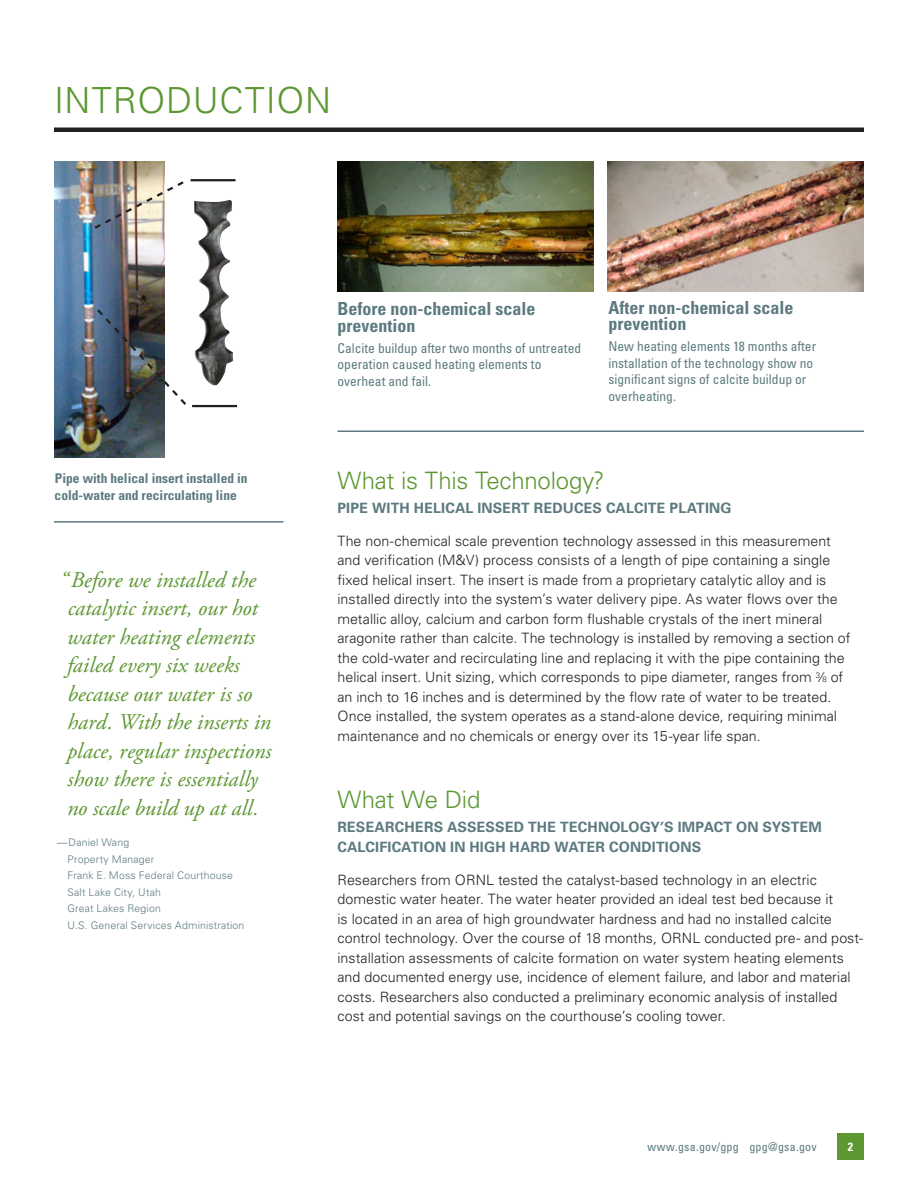
<style>
.page{position:relative;width:918px;height:1188px;background:#fff}
.page>*{position:absolute;margin:0;border:0;box-sizing:border-box;transform-origin:0 0}
.page_head_-_Univers{font:300 36px "Univers";letter-spacing:.025em;color:#5c9731}
.head_1_-_Univers{font:300 24px "Univers";letter-spacing:-.01em;color:#5c9731}
.sidebar_quote_-_Univ{font:italic 22.5px/28.5px "Adobe Garamond Pro";color:#5c9731}
.caption_title_-_Univ{font:700 condensed 18px/16.5px "Univers";color:#5c7a80}
.body_-_Univers{font:300 14.25px/19.5px "Univers";color:#231f20}
.head_2_-_Univers{font:700 14.25px/19.5px "Univers";letter-spacing:.015em;color:#5c7a80}
.caption_title_-_Univ-2{font:condensed 13.5px/16.5px "Univers";color:#5c7a80}
.caption_title_-_Univ-3{font:700 condensed 13.5px/16.5px "Univers";color:#5c7a80}
.t1{font:condensed 12px "Univers";letter-spacing:.02em;color:#5c7a80}
.t2{font:700 condensed 12px "Univers";color:#fff}
.sidebar_attribution{font:300 10.5px "Univers";letter-spacing:.015em;color:#5c7a80}
.s1{font-size:7.8px}
</style>
<div class="page">
<div style="left:837px;top:1133px;width:27px;height:27px;background:#5c9731"></div>
<img style="left:338px;top:161px;width:256px;height:131px">
<img style="left:608px;top:161px;width:256px;height:131px">
<hr style="left:54px;top:128px;width:810px;height:4px;background:#231f20">
<hr style="left:338px;top:431px;width:526px;height:1px;background:#5c7a80">
<hr style="left:54px;top:521px;width:230px;height:2px;background:#5c7a80">
<img style="left:194px;top:200px;width:39px;height:185px">
<img style="left:54px;top:161px;width:111px;height:296px">
<img style="left:92px;top:179px;width:92px;height:52px">
<img style="left:95px;top:307px;width:91px;height:100px">
<hr style="left:191px;top:179px;width:45px;height:2px;background:#231f20">
<hr style="left:192px;top:405px;width:45px;height:2px;background:#231f20">
<p class="page_head_-_Univers" style="left:54px;top:79px;width:279px">INTRODUCTION</p>
<p class="caption_title_-_Univ-3" style="left:55px;top:470px;width:195px">Pipe with helical insert installed in cold-water and recirculating line</p>
<p class="sidebar_quote_-_Univ" style="left:67px;top:566px;width:206px;text-indent:-7px">“ Before we installed the catalytic insert, our hot water heating elements failed every six weeks because our water is so hard. With the inserts in place, regular inspections show there is essentially no scale build up at all.</p>
<p class="sidebar_attribution" style="left:57px;top:836px;width:73px">—Daniel Wang</p>
<p class="sidebar_attribution" style="left:68px;top:853px;width:88px">Property Manager</p>
<p class="sidebar_attribution" style="left:68px;top:869px;width:167px">Frank E. Moss Federal Courthouse</p>
<p class="sidebar_attribution" style="left:68px;top:886px;width:95px">Salt Lake City, Utah</p>
<p class="sidebar_attribution" style="left:68px;top:902px;width:95px">Great Lakes Region</p>
<p class="sidebar_attribution" style="left:68px;top:919px;width:178px">U.S. General Services Administration</p>
<p class="caption_title_-_Univ" style="left:338px;top:300px;width:199px">Before non-chemical scale prevention</p>
<p class="caption_title_-_Univ-2" style="left:338px;top:339px;width:245px">Calcite buildup after two months of untreated operation caused heating elements to overheat and fail.</p>
<p class="caption_title_-_Univ" style="left:609px;top:299px;width:186px">After non-chemical scale prevention</p>
<p class="caption_title_-_Univ-2" style="left:609px;top:338px;width:209px">New heating elements 18 months after installation of the technology show no significant signs of calcite buildup or overheating.</p>
<p class="head_1_-_Univers" style="left:338px;top:466px;width:269px">What is This Technology?</p>
<p class="head_2_-_Univers" style="left:338px;top:497px;width:396px">PIPE WITH HELICAL INSERT REDUCES CALCITE PLATING</p>
<p class="body_-_Univers" style="left:338px;top:531px;width:515px">The non-chemical scale prevention technology assessed in this measurement and verification (M&amp;V) process consists of a length of pipe containing a single fixed helical insert. The insert is made from a proprietary catalytic alloy and is installed directly into the system’s water delivery pipe. As water flows over the metallic alloy, calcium and carbon form flushable crystals of the inert mineral aragonite rather than calcite. The technology is installed by removing a section of the cold-water and recirculating line and replacing it with the pipe containing the helical insert. Unit sizing, which corresponds to pipe diameter, ranges from <sup>3</sup>⁄<span class="s1">8</span> of an inch to 16 inches and is determined by the flow rate of water to be treated.<br>Once installed, the system operates as a stand-alone device, requiring minimal maintenance and no chemicals or energy over its 15-year life span.</p>
<p class="head_1_-_Univers" style="left:338px;top:785px;width:144px">What We Did</p>
<p class="head_2_-_Univers" style="left:338px;top:817px;width:486px">RESEARCHERS ASSESSED THE TECHNOLOGY’S IMPACT ON SYSTEM<br>CALCIFICATION IN HIGH HARD WATER CONDITIONS</p>
<p class="body_-_Univers" style="left:338px;top:869px;width:527px">Researchers from ORNL tested the catalyst-based technology in an electric domestic water heater. The water heater provided an ideal test bed because it<br>is located in an area of high groundwater hardness and had no installed calcite control technology. Over the course of 18 months, ORNL conducted pre- and post&shy;installation assessments of calcite formation on water system heating elements and documented energy use, incidence of element failure, and labor and material costs. Researchers also conducted a preliminary economic analysis of installed cost and potential savings on the courthouse’s cooling tower.</p>
<p class="t1" style="left:647px;top:1140px;width:171px">www.gsa.gov/gpg gpg@gsa.gov</p>
<p class="t2" style="left:848px;top:1139px;width:7px">2</p>
</div>
